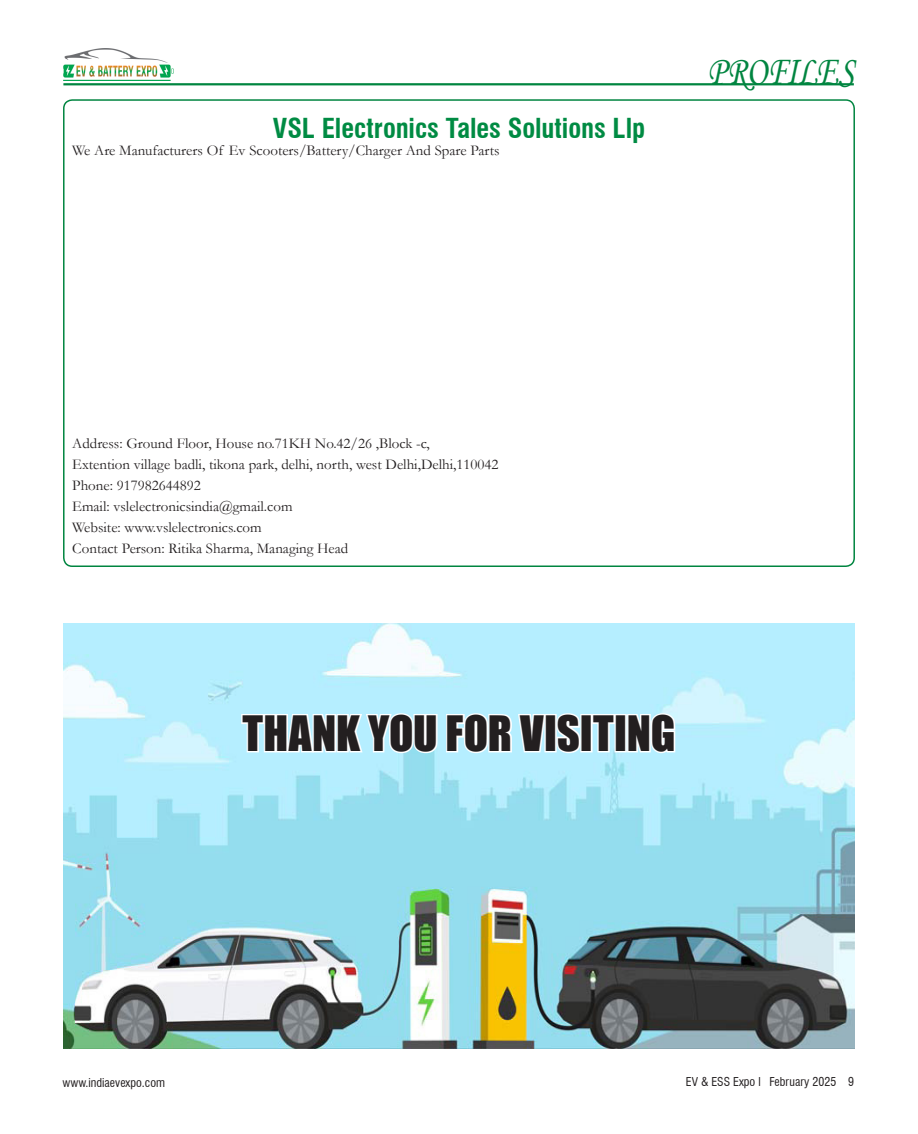
<style>
.page{position:relative;width:918px;height:1134px;background:#fff}
.page>*{position:absolute;margin:0;border:0;box-sizing:border-box;transform-origin:0 0}
.run_para{font:44.85px "Impact";color:#231f20}
.t1{font:41.85px "Monotype Corsiva";letter-spacing:-.02em;color:#008540;scale:.82 1}
.t2{font:700 condensed 26.85px "Swiss 721 BT";letter-spacing:-.005em;color:#008b43}
.t3{font:15px "Garamond";color:#231f20}
.t4{font:condensed 12px "Swiss 721 BT";color:#231f20}
</style>
<div class="page">
<hr style="left:63px;top:83px;width:791px;height:2px;background:#008540">
<img style="left:64px;top:49px;width:109px;height:32px">
<div style="left:63px;top:99px;width:792px;height:468px;border:2px solid #008540;border-radius:9px"></div>
<img style="left:64px;top:623px;width:790px;height:425px">
<svg style="left:240px;top:696px;width:199px;height:63px"></svg>
<svg style="left:445px;top:711px;width:102px;height:72px"></svg>
<div style="left:544px;top:714px;width:13px;height:38px;border:3px solid #fff"></div>
<svg style="left:554px;top:711px;width:29px;height:44px"></svg>
<div style="left:580px;top:714px;width:13px;height:38px;border:3px solid #fff"></div>
<svg style="left:591px;top:712px;width:26px;height:42px"></svg>
<div style="left:615px;top:714px;width:12px;height:38px;border:3px solid #fff"></div>
<svg style="left:626px;top:711px;width:51px;height:44px"></svg>
<p class="t2" style="left:273px;top:113px;width:374px">VSL Electronics Tales Solutions Llp</p>
<p class="t3" style="left:72px;top:141px;width:429px">We Are Manufacturers Of Ev Scooters/Battery/Charger And Spare Parts</p>
<h2 class="t1" style="left:707px;top:46px;width:180px">PROFILES</h2>
<p class="t3" style="left:72px;top:433px;width:359px">Address: Ground Floor, House no.71KH No.42/26 ,Block -c,</p>
<p class="t3" style="left:72px;top:454px;width:428px">Extention village badli, tikona park, delhi, north, west Delhi,Delhi,110042</p>
<p class="t3" style="left:72px;top:475px;width:130px">Phone: 917982644892</p>
<p class="t3" style="left:72px;top:496px;width:222px">Email: vslelectronicsindia@gmail.com</p>
<p class="t3" style="left:72px;top:517px;width:191px">Website: www.vslelectronics.com</p>
<p class="t3" style="left:72px;top:538px;width:278px">Contact Person: Ritika Sharma, Managing Head</p>
<p class="run_para" style="left:242px;top:699px;width:434px">THANK YOU FOR VISITING</p>
<p class="t4" style="left:63px;top:1075px;width:104px">www.indiaevexpo.com</p>
<p class="t4" style="left:686px;top:1074px;width:170px">EV &amp; ESS Expo l February 2025 9</p>
</div>
